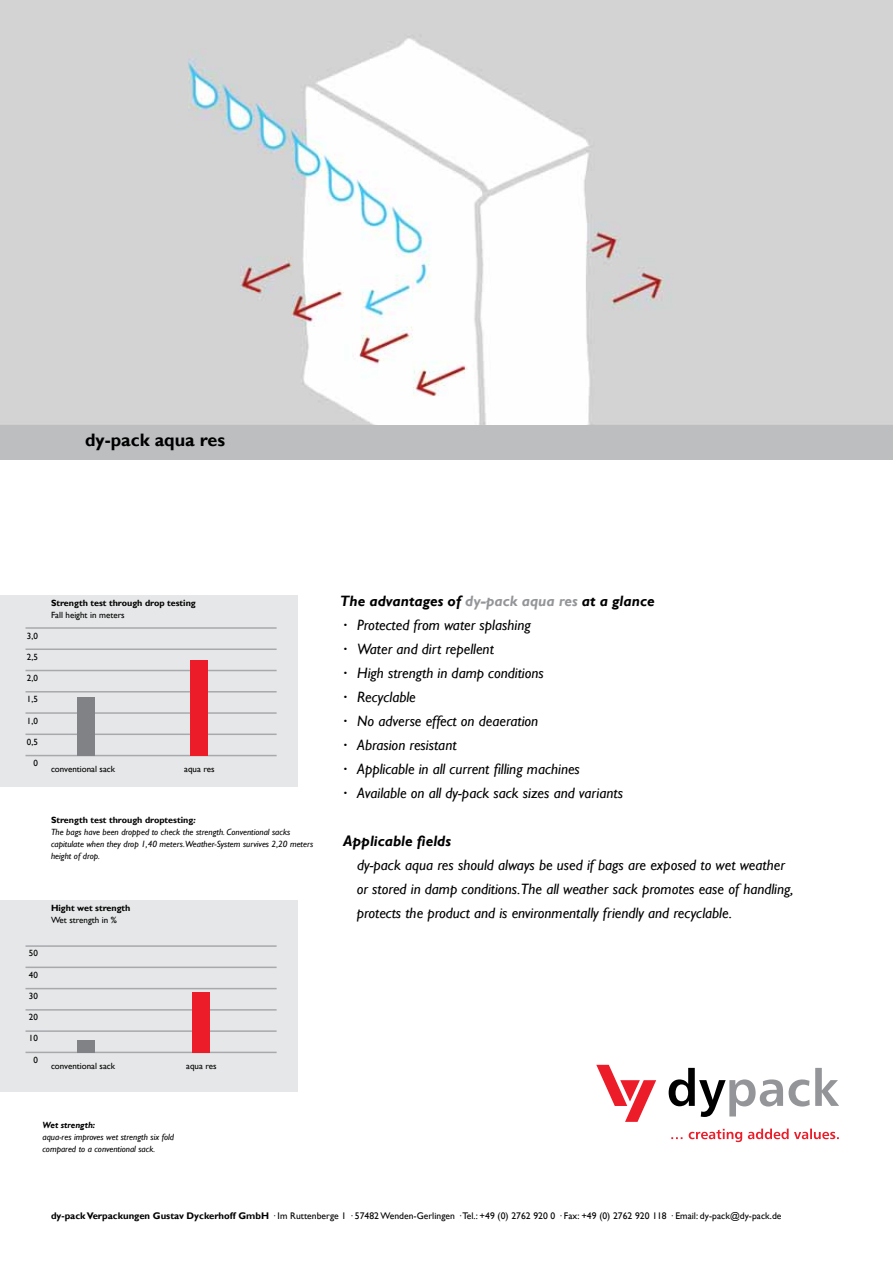
<style>
.page{position:relative;width:893px;height:1263px;background:#fff}
.page>*{position:absolute;margin:0;border:0;box-sizing:border-box;transform-origin:0 0}
.t1{font:700 18px "Gill Sans";color:#000}
.t2{font:italic 15px/24px "Gill Sans";color:#000}
.t3{font:italic 700 15px "Gill Sans";color:#000}
.t4{font:9.6px "Gill Sans";letter-spacing:.005em;color:#000}
.t5{font:italic 9px/12px "Gill Sans";color:#000}
.t6{font:9px "Gill Sans";color:#000}
.t7{font:700 9px "Gill Sans";color:#000}
.t8{font:italic 700 9px "Gill Sans";color:#000}
.s1{font-weight:700;font-style:normal}
.s2{font-weight:700}
.s3{font-weight:700;color:#939598}
</style>
<div class="page">
<img style="left:0;top:0;width:893px;height:425px">
<div style="left:0;top:425px;width:893px;height:34px;background:#bcbec0"></div>
<svg style="left:669px;top:1068px;width:170px;height:49px"></svg>
<svg style="left:671px;top:1128px;width:168px;height:14px"></svg>
<svg style="left:596px;top:1065px;width:60px;height:57px"></svg>
<div style="left:0;top:595px;width:298px;height:192px;background:#e6e7e8"></div>
<hr style="left:26px;top:755px;width:251px;height:1px;background:#a7a9ac">
<hr style="left:26px;top:733px;width:251px;height:2px;background:#a7a9ac">
<hr style="left:26px;top:712px;width:251px;height:2px;background:#a7a9ac">
<hr style="left:26px;top:691px;width:251px;height:1px;background:#a7a9ac">
<hr style="left:26px;top:670px;width:251px;height:1px;background:#a7a9ac">
<hr style="left:26px;top:648px;width:251px;height:2px;background:#a7a9ac">
<hr style="left:26px;top:627px;width:251px;height:2px;background:#a7a9ac">
<div style="left:77px;top:697px;width:17px;height:59px;background:#808285"></div>
<div style="left:190px;top:661px;width:17px;height:95px;background:#ed1c29"></div>
<div style="left:0;top:900px;width:298px;height:192px;background:#e6e7e8"></div>
<hr style="left:26px;top:1052px;width:251px;height:1px;background:#a7a9ac">
<hr style="left:26px;top:1030px;width:251px;height:2px;background:#a7a9ac">
<hr style="left:26px;top:1009px;width:251px;height:1px;background:#a7a9ac">
<hr style="left:26px;top:988px;width:251px;height:1px;background:#a7a9ac">
<hr style="left:26px;top:966px;width:251px;height:2px;background:#a7a9ac">
<hr style="left:26px;top:945px;width:251px;height:2px;background:#a7a9ac">
<div style="left:77px;top:1041px;width:17px;height:12px;background:#808285"></div>
<div style="left:192px;top:993px;width:17px;height:60px;background:#ed1c29"></div>
<p class="t1" style="left:85px;top:429px;width:142px">dy-pack aqua res</p>
<p class="t6" style="left:27px;top:630px;width:12px">3,0</p>
<p class="t6" style="left:27px;top:651px;width:12px">2,5</p>
<p class="t6" style="left:27px;top:673px;width:12px">2,0</p>
<p class="t6" style="left:27px;top:694px;width:12px">1,5</p>
<p class="t6" style="left:27px;top:715px;width:12px">1,0</p>
<p class="t6" style="left:27px;top:737px;width:12px">0,5</p>
<p class="t6" style="left:33px;top:758px;width:6px">0</p>
<p class="t7" style="left:51px;top:598px;width:146px">Strength test through drop testing</p>
<p class="t6" style="left:51px;top:610px;width:75px">Fall height in meters</p>
<p class="t6" style="left:51px;top:764px;width:66px">conventional sack</p>
<p class="t6" style="left:184px;top:764px;width:32px">aqua res</p>
<p class="t5" style="left:51px;top:814px;width:264px"><span class="s1">Strength test through droptesting</span><span class="s2">:<br></span>The bags have been dropped to check the strength. Conventional sacks capitulate when they drop 1,40 meters.Weather-System survives 2,20 meters height of drop.</p>
<p class="t6" style="left:29px;top:948px;width:10px">50</p>
<p class="t6" style="left:29px;top:969px;width:10px">40</p>
<p class="t6" style="left:29px;top:991px;width:10px">30</p>
<p class="t6" style="left:29px;top:1012px;width:10px">20</p>
<p class="t6" style="left:29px;top:1033px;width:10px">10</p>
<p class="t6" style="left:33px;top:1054px;width:6px">0</p>
<p class="t7" style="left:51px;top:903px;width:81px">Hight wet strength</p>
<p class="t6" style="left:51px;top:915px;width:67px">Wet strength in %</p>
<p class="t6" style="left:51px;top:1061px;width:66px">conventional sack</p>
<p class="t6" style="left:186px;top:1061px;width:32px">aqua res</p>
<p class="t8" style="left:43px;top:1119px;width:54px">Wet strength:</p>
<p class="t5" style="left:43px;top:1131px;width:133px">aqua-res improves wet strength six fold compared to a conventional sack.</p>
<p class="t2" style="left:340px;top:589px;width:316px"><span class="s2">The advantages of</span> <span class="s3">dy-pack aqua res</span> <span class="s2">at a glance </span><span class="s1">·</span> Protected from water splashing<br><span class="s1">·</span> Water and dirt repellent<br><span class="s1">·</span> High strength in damp conditions<br><span class="s1">·</span> Recyclable<br><span class="s1">·</span> No adverse effect on deaeration<br><span class="s1">·</span> Abrasion resistant<br><span class="s1">·</span> Applicable in all current filling machines<br><span class="s1">·</span> Available on all dy-pack sack sizes and variants</p>
<p class="t3" style="left:343px;top:832px;width:109px">Applicable fields</p>
<p class="t2" style="left:357px;top:853px;width:438px">dy-pack aqua res should always be used if bags are exposed to wet weather or stored in damp conditions.The all weather sack promotes ease of handling, protects the product and is environmentally friendly and recyclable.</p>
<p class="t4" style="left:51px;top:1210px;width:732px"><span class="s2">dy-pack Verpackungen Gustav Dyckerhoff GmbH</span> · Im Ruttenberge 1 · 57482 Wenden-Gerlingen · Tel.: +49 (0) 2762 920 0 · Fax: +49 (0) 2762 920 118 · Email: dy-pack@dy-pack.de</p>
</div>
